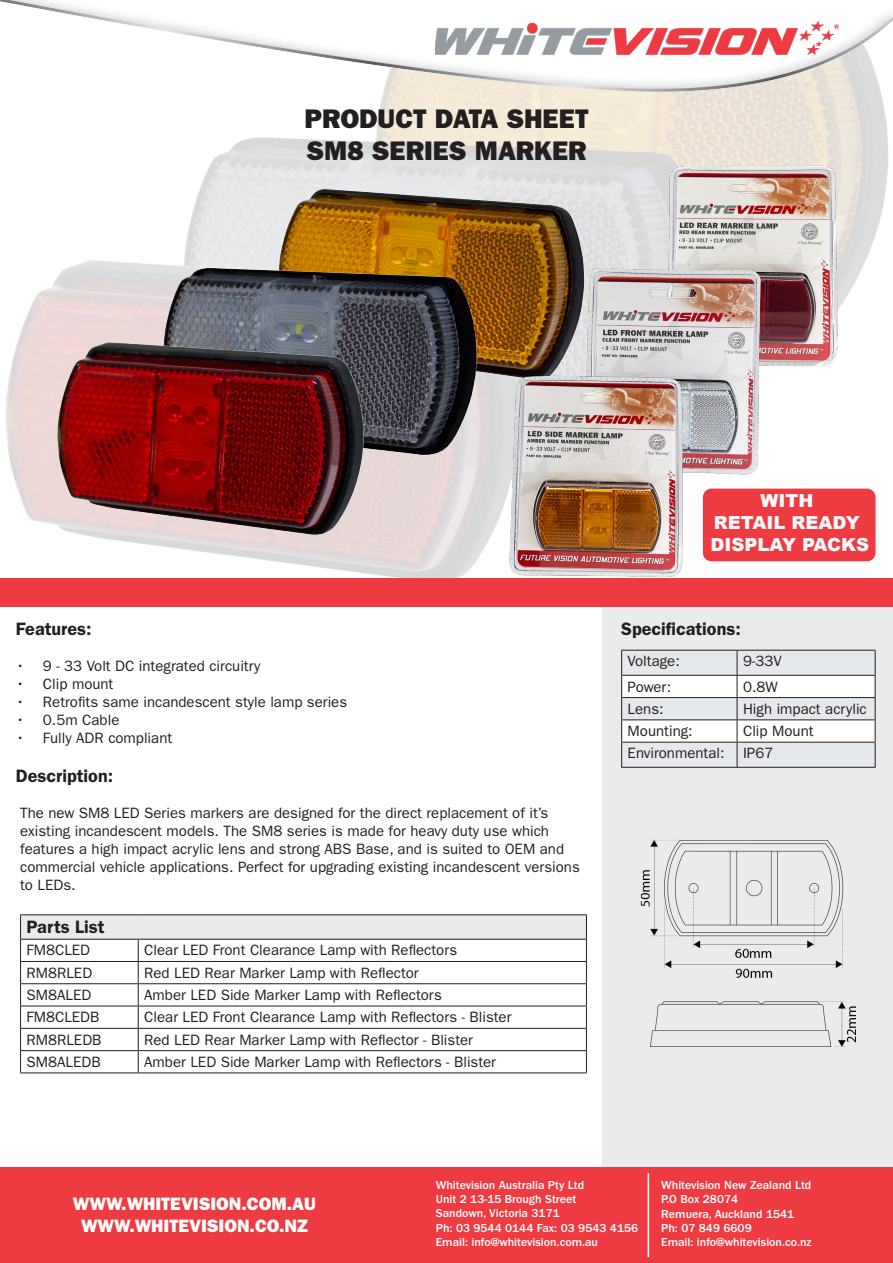
<style>
.page{position:relative;width:893px;height:1263px;background:#fff}
.page>*{position:absolute;margin:0;border:0;box-sizing:border-box;transform-origin:0 0}
.t1{font:27px "ITC Franklin Gothic Std Hvy";color:#231f20}
.t2{font:600 18px "ITC Franklin Gothic Std";color:#231f20}
.t3{font:18px "ITC Franklin Gothic Std Hvy";color:#fff}
.t4{font:900 18px/21.6px "Arial";color:#f7f8f9}
.t5{font:15px/18px "ITC Franklin Gothic Std";color:#231f20}
.t6{font:500 12px "ITC Franklin Gothic Std";color:#fff}
</style>
<div class="page">
<img style="left:5px;top:254px;width:501px;height:324px">
<img style="left:277px;top:187px;width:310px;height:192px">
<img style="left:162px;top:264px;width:316px;height:192px">
<img style="left:54px;top:338px;width:313px;height:199px">
<img style="left:665px;top:164px;width:175px;height:203px">
<img style="left:582px;top:266px;width:183px;height:209px">
<img style="left:506px;top:374px;width:180px;height:204px">
<div style="left:603px;top:607px;width:290px;height:561px;background:#e9ebed"></div>
<div style="left:0;top:578px;width:893px;height:29px;background:#ee3a41"></div>
<img style="left:0;top:1px;width:893px;height:95px">
<div style="left:0;top:1167px;width:893px;height:96px;background:#ee3a41"></div>
<hr style="left:648px;top:1173px;width:1px;height:84px;background:#fff">
<img style="left:435px;top:21px;width:404px;height:33px">
<svg style="left:621px;top:650px;width:255px;height:117px"></svg>
<hr style="left:621px;top:767px;width:116px;height:1px;background:#231f20">
<hr style="left:737px;top:767px;width:138px;height:1px;background:#231f20">
<div style="left:21px;top:915px;width:565px;height:24px;background:#e9ebed"></div>
<hr style="left:20px;top:914px;width:118px;height:1px;background:#231f20">
<hr style="left:138px;top:914px;width:449px;height:1px;background:#231f20">
<hr style="left:20px;top:939px;width:118px;height:1px;background:#231f20">
<hr style="left:138px;top:939px;width:449px;height:1px;background:#231f20">
<hr style="left:20px;top:961px;width:118px;height:1px;background:#231f20">
<hr style="left:138px;top:961px;width:449px;height:1px;background:#231f20">
<hr style="left:20px;top:983px;width:118px;height:1px;background:#231f20">
<hr style="left:138px;top:983px;width:449px;height:1px;background:#231f20">
<hr style="left:20px;top:1006px;width:118px;height:1px;background:#231f20">
<hr style="left:138px;top:1006px;width:449px;height:1px;background:#231f20">
<hr style="left:20px;top:1028px;width:118px;height:1px;background:#231f20">
<hr style="left:138px;top:1028px;width:449px;height:1px;background:#231f20">
<hr style="left:20px;top:1050px;width:118px;height:1px;background:#231f20">
<svg style="left:20px;top:915px;width:1px;height:157px"></svg>
<hr style="left:138px;top:1050px;width:449px;height:1px;background:#231f20">
<svg style="left:138px;top:939px;width:1px;height:133px"></svg>
<svg style="left:586px;top:915px;width:1px;height:157px"></svg>
<hr style="left:20px;top:1072px;width:118px;height:1px;background:#231f20">
<hr style="left:138px;top:1072px;width:449px;height:1px;background:#231f20">
<div style="left:703px;top:489px;width:172px;height:72px;background:#ee3a41;border-radius:9px"></div>
<img style="left:640px;top:840px;width:216px;height:207px">
<p class="t1" style="left:304px;top:103px;width:286px">PRODUCT DATA SHEET</p>
<p class="t1" style="left:306px;top:135px;width:282px">SM8 SERIES MARKER</p>
<p class="t2" style="left:16px;top:618px;width:77px">Features:</p>
<p class="t5" style="left:16px;top:657px;width:246px">• 9 - 33 Volt DC integrated circuitry</p>
<p class="t5" style="left:16px;top:675px;width:99px">• Clip mount</p>
<p class="t5" style="left:16px;top:693px;width:333px">• Retrofits same incandescent style lamp series</p>
<p class="t5" style="left:16px;top:711px;width:105px">• 0.5m Cable</p>
<p class="t5" style="left:16px;top:729px;width:158px">• Fully ADR compliant</p>
<p class="t2" style="left:16px;top:766px;width:99px">Description:</p>
<p class="t5" style="left:20px;top:804px;width:561px">The new SM8 LED Series markers are designed for the direct replacement of it’s existing incandescent models. The SM8 series is made for heavy duty use which features a high impact acrylic lens and strong ABS Base, and is suited to OEM and commercial vehicle applications. Perfect for upgrading existing incandescent versions to LEDs.</p>
<p class="t2" style="left:27px;top:916px;width:80px">Parts List</p>
<p class="t5" style="left:27px;top:941px;width:65px">FM8CLED</p>
<p class="t5" style="left:144px;top:941px;width:314px">Clear LED Front Clearance Lamp with Reflectors</p>
<p class="t5" style="left:27px;top:964px;width:67px">RM8RLED</p>
<p class="t5" style="left:144px;top:964px;width:276px">Red LED Rear Marker Lamp with Reflector</p>
<p class="t5" style="left:27px;top:986px;width:66px">SM8ALED</p>
<p class="t5" style="left:144px;top:986px;width:299px">Amber LED Side Marker Lamp with Reflectors</p>
<p class="t5" style="left:27px;top:1008px;width:74px">FM8CLEDB</p>
<p class="t5" style="left:144px;top:1008px;width:369px">Clear LED Front Clearance Lamp with Reflectors - Blister</p>
<p class="t5" style="left:27px;top:1031px;width:76px">RM8RLEDB</p>
<p class="t5" style="left:144px;top:1031px;width:330px">Red LED Rear Marker Lamp with Reflector - Blister</p>
<p class="t5" style="left:27px;top:1053px;width:76px">SM8ALEDB</p>
<p class="t5" style="left:144px;top:1053px;width:353px">Amber LED Side Marker Lamp with Reflectors - Blister</p>
<p class="t4" style="left:760px;top:490px;width:54px">WITH</p>
<p class="t4" style="left:711px;top:511px;width:160px">RETAIL READY<br>DISPLAY PACKS</p>
<p class="t2" style="left:621px;top:618px;width:121px">Specifications:</p>
<p class="t5" style="left:628px;top:652px;width:54px">Voltage:</p>
<p class="t5" style="left:743px;top:652px;width:40px">9-33V</p>
<p class="t5" style="left:628px;top:678px;width:45px">Power:</p>
<p class="t5" style="left:743px;top:678px;width:36px">0.8W</p>
<p class="t5" style="left:628px;top:700px;width:37px">Lens:</p>
<p class="t5" style="left:743px;top:700px;width:125px">High impact acrylic</p>
<p class="t5" style="left:628px;top:722px;width:67px">Mounting:</p>
<p class="t5" style="left:743px;top:722px;width:72px">Clip Mount</p>
<p class="t5" style="left:628px;top:744px;width:98px">Environmental:</p>
<p class="t5" style="left:743px;top:744px;width:32px">IP67</p>
<p class="t3" style="left:73px;top:1193px;width:245px">WWW.WHITEVISION.COM.AU</p>
<p class="t3" style="left:81px;top:1215px;width:228px">WWW.WHITEVISION.CO.NZ</p>
<p class="t6" style="left:436px;top:1178px;width:150px">Whitevision Australia Pty Ltd</p>
<p class="t6" style="left:436px;top:1192px;width:142px">Unit 2 13-15 Brough Street</p>
<p class="t6" style="left:436px;top:1207px;width:125px">Sandown, Victoria 3171</p>
<p class="t6" style="left:436px;top:1221px;width:204px">Ph: 03 9544 0144 Fax: 03 9543 4156</p>
<p class="t6" style="left:436px;top:1235px;width:164px">Email: info@whitevision.com.au</p>
<p class="t6" style="left:661px;top:1178px;width:152px">Whitevision New Zealand Ltd</p>
<p class="t6" style="left:661px;top:1192px;width:78px">P.O Box 28074</p>
<p class="t6" style="left:661px;top:1207px;width:134px">Remuera, Auckland 1541</p>
<p class="t6" style="left:661px;top:1221px;width:92px">Ph: 07 849 6609</p>
<p class="t6" style="left:661px;top:1236px;width:152px">Email: info@whitevision.co.nz</p>
</div>
